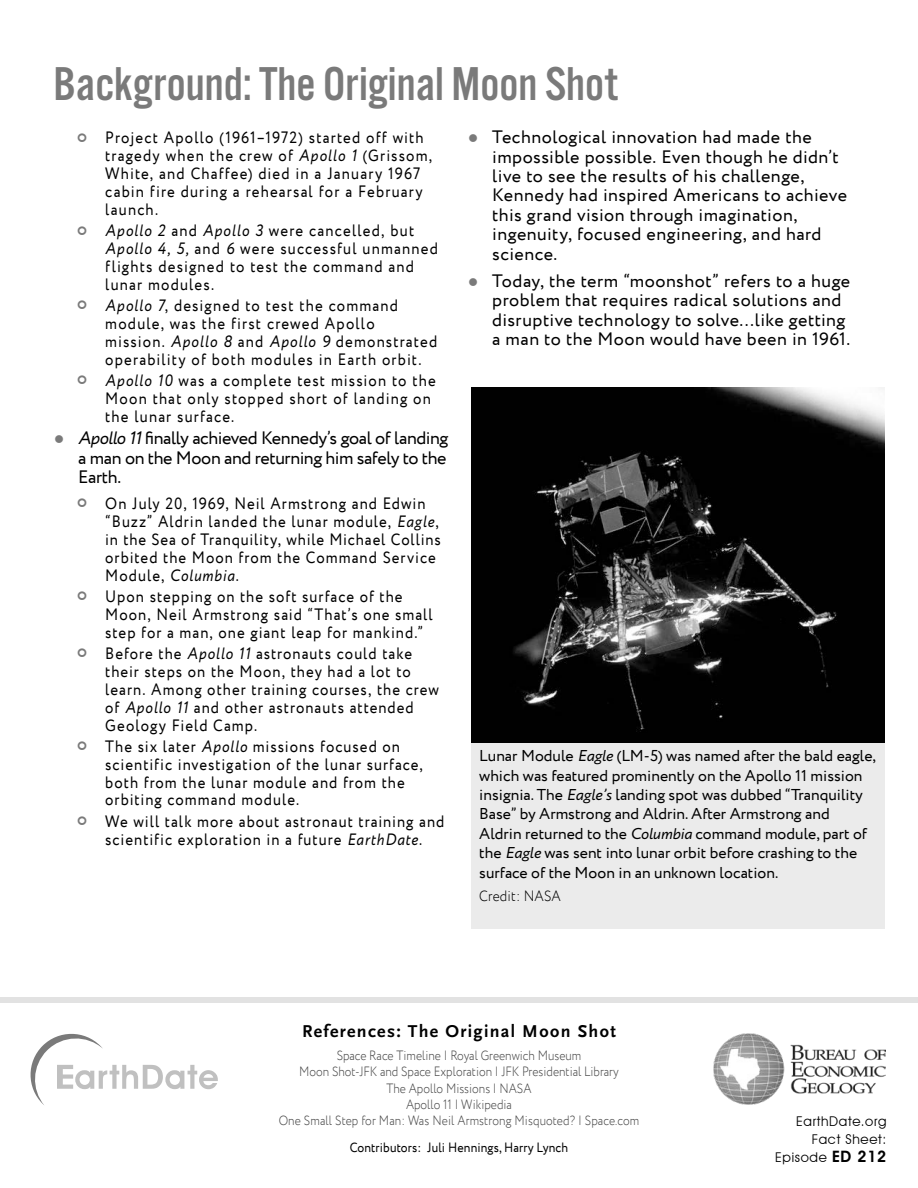
<style>
.page{position:relative;width:918px;height:1188px;background:#fff}
.page>*{position:absolute;margin:0;border:0;box-sizing:border-box;transform-origin:0 0}
.t1{font:49.35px "Alternate Got No 3 D";color:#7a7a7a}
.t2{font:18px/19.4px "Circe";letter-spacing:.025em;color:#000}
.t3{font:700 18px "Scala Sans Pro";letter-spacing:.075em;color:#000}
.t4{font:16.5px/18px "Circe";letter-spacing:.07em;color:#000;scale:.9 1}
.t5{font:15.75px/19.5px "Circe";color:#000}
.t6{font:300 15px "Circe";letter-spacing:.01em;color:#000;scale:.9 1}
.t7{font:300 13.5px/16.2px "Circe";color:#474747;text-align:center;scale:.87 1}
.t8{font:13.5px "Circe";letter-spacing:.01em;color:#000;scale:.9 1}
.t9{font:13.5px/18px "Avant Garde IT Cby BT";letter-spacing:.05em;color:#000;text-align:right}
.s1{font-style:italic}
.s2{color:#7a7a7a}
.s3{font-weight:600;font-size:15.75px}
</style>
<div class="page">
<img style="left:713px;top:1034px;width:173px;height:71px">
<svg style="left:30px;top:1033px;width:188px;height:72px"></svg>
<div style="left:0;top:998px;width:918px;height:5px;background:#e2e2e2"></div>
<img style="left:471px;top:387px;width:413px;height:356px">
<div style="left:471px;top:743px;width:413px;height:186px;background:#ebebeb"></div>
<h1 class="t1" style="left:53px;top:58px;width:566px">Background: The Original Moon Shot</h1>
<p class="t4" style="left:105px;top:129px;width:365px">Project Apollo (1961–1972) started off with tragedy when the crew of <span class="s1">Apollo 1</span> (Grissom, White, and Chaffee) died in a January 1967 cabin fire during a rehearsal for a February launch.</p>
<p class="t4" style="left:105px;top:222px;width:371px"><span class="s1">Apollo 2</span> and <span class="s1">Apollo 3</span> were cancelled, but <span class="s1">Apollo 4, 5,</span> and <span class="s1">6</span> were successful unmanned flights designed to test the command and lunar modules.</p>
<p class="t4" style="left:105px;top:297px;width:370px"><span class="s1">Apollo 7</span>, designed to test the command module, was the first crewed Apollo mission. <span class="s1">Apollo 8</span> and <span class="s1">Apollo 9</span> demonstrated operability of both modules in Earth orbit.</p>
<p class="t4" style="left:105px;top:372px;width:369px"><span class="s1">Apollo 10</span> was a complete test mission to the<br>Moon that only stopped short of landing on the lunar surface.</p>
<p class="t2" style="left:78px;top:429px;width:372px;text-align:justify;text-indent:-24px"><span class="s2">●</span> <span class="s1">Apollo 11</span> finally achieved Kennedy’s goal of landing a man on the Moon and returning him safely to the Earth.</p>
<p class="t4" style="left:105px;top:495px;width:374px">On July 20, 1969, Neil Armstrong and Edwin “Buzz” Aldrin landed the lunar module, <span class="s1">Eagle</span>, in the Sea of Tranquility, while Michael Collins orbited the Moon from the Command Service Module, <span class="s1">Columbia</span>.</p>
<p class="t4" style="left:105px;top:588px;width:365px">Upon stepping on the soft surface of the<br>Moon, Neil Armstrong said “That’s one small step for a man, one giant leap for mankind.”</p>
<p class="t4" style="left:105px;top:645px;width:372px">Before the <span class="s1">Apollo 11</span> astronauts could take their steps on the Moon, they had a lot to learn. Among other training courses, the crew of <span class="s1">Apollo 11</span> and other astronauts attended Geology Field Camp.</p>
<p class="t4" style="left:105px;top:738px;width:354px">The six later <span class="s1">Apollo</span> missions focused on scientific investigation of the lunar surface, both from the lunar module and from the orbiting command module.</p>
<p class="t4" style="left:105px;top:813px;width:378px">We will talk more about astronaut training and scientific exploration in a future <span class="s1">EarthDate</span>.</p>
<p class="t2" style="left:492px;top:128px;width:356px;text-indent:-24px"><span class="s2">●</span> Technological innovation had made the impossible possible. Even though he didn’t live to see the results of his challenge, Kennedy had inspired Americans to achieve this grand vision through imagination, ingenuity, focused engineering, and hard science.</p>
<p class="t2" style="left:492px;top:271px;width:360px;text-indent:-24px"><span class="s2">●</span> Today, the term “moonshot” refers to a huge problem that requires radical solutions and disruptive technology to solve…like getting a man to the Moon would have been in 1961.</p>
<p class="t5" style="left:479px;top:747px;width:398px">Lunar Module <span class="s1">Eagle</span> (LM-5) was named after the bald eagle, which was featured prominently on the Apollo 11 mission insignia. The <span class="s1">Eagle’s</span> landing spot was dubbed “Tranquility Base” by Armstrong and Aldrin. After Armstrong and<br>Aldrin returned to the <span class="s1">Columbia</span> command module, part of the <span class="s1">Eagle</span> was sent into lunar orbit before crashing to the surface of the Moon in an unknown location.</p>
<p class="t6" style="left:479px;top:886px;width:92px">Credit: NASA</p>
<p class="t3" style="left:302px;top:1021px;width:315px">References: The Original Moon Shot</p>
<p class="t7" style="left:279px;top:1048px;width:416px">Space Race Timeline | Royal Greenwich Museum<br>Moon Shot-JFK and Space Exploration | JFK Presidential Library<br>The Apollo Missions | NASA<br>Apollo 11 | Wikipedia<br>One Small Step for Man: Was Neil Armstrong Misquoted? | Space.com</p>
<p class="t8" style="left:350px;top:1139px;width:244px">Contributors: Juli Hennings, Harry Lynch</p>
<p class="t9" style="left:775px;top:1113px;width:113px">EarthDate.org<br>Fact Sheet:<br>Episode <span class="s3">ED 212</span></p>
</div>
